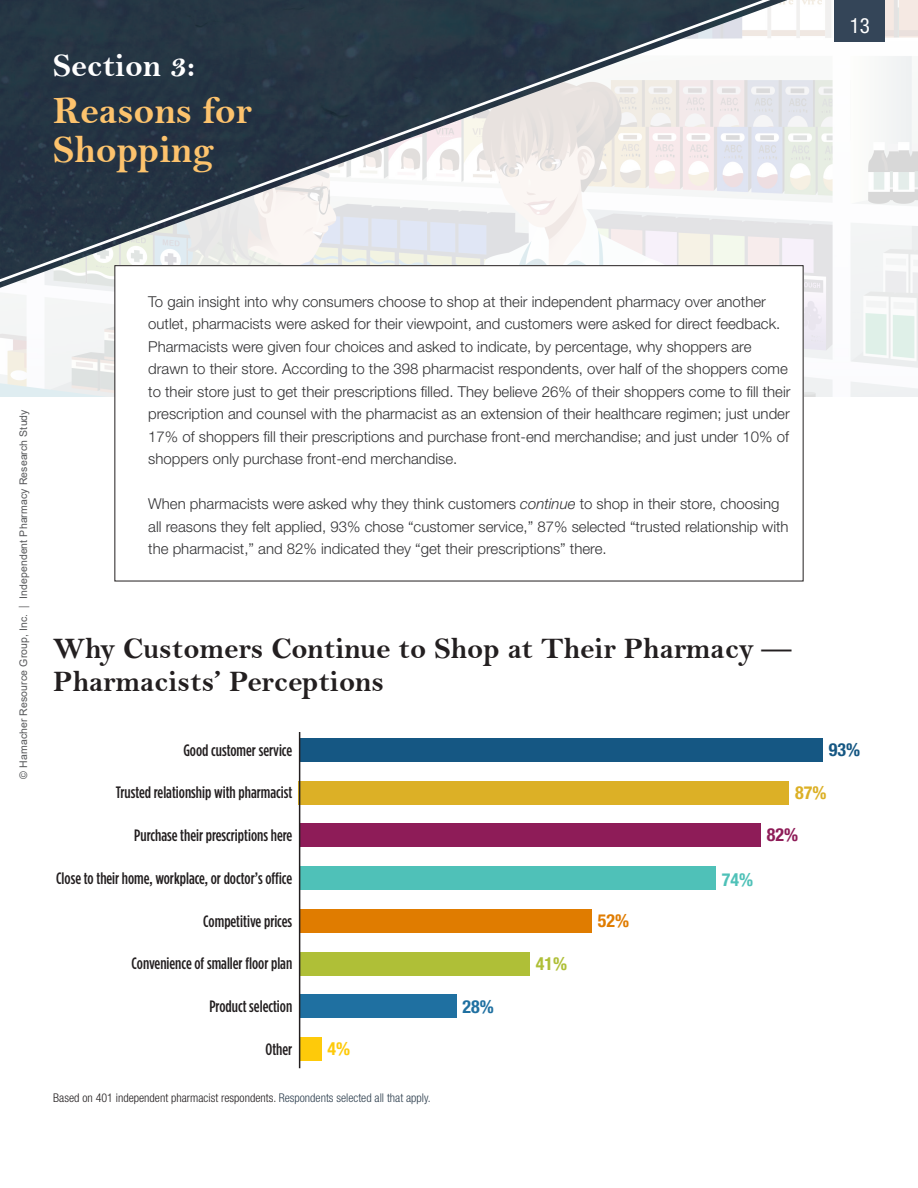
<style>
.page{position:relative;width:918px;height:1188px;background:#fff}
.page>*{position:absolute;margin:0;border:0;box-sizing:border-box;transform-origin:0 0}
.t1{font:39px/39px "Bell MT Bold";color:#fdc36d}
.t2{font:33px "Bell MT Bold";color:#fff}
.t3{font:30px "Bell MT Bold";color:#231f20}
.t4{font:condensed 21px "Helvetica Neue LT Std";color:#fff}
.t5{font:700 condensed 18px "Helvetica Neue LT Std";color:#155783}
.t6{font:700 condensed 18px "Helvetica Neue LT Std";color:#dcb026}
.t7{font:700 condensed 18px "Helvetica Neue LT Std";color:#8e1c58}
.t8{font:700 condensed 18px "Helvetica Neue LT Std";color:#4fc1b8}
.t9{font:700 condensed 18px "Helvetica Neue LT Std";color:#e07c00}
.t10{font:700 condensed 18px "Helvetica Neue LT Std";color:#afbf37}
.t11{font:700 condensed 18px "Helvetica Neue LT Std";color:#1f70a1}
.t12{font:700 condensed 18px "Helvetica Neue LT Std";color:#feca0a}
.t13{font:500 16.5px "Gotham Condensed";color:#231f20}
.Main_text{font:300 15px/22.5px "Helvetica Neue LT Std";color:#323234}
.t14{font:300 condensed 12px "Helvetica Neue LT Std";color:#231f20}
.t15{font:10.5px "Arial";letter-spacing:.01em;color:#57585a}
.s1{font-family:"Helvetica Neue LT Std"}
.s2{font-style:italic}
.s3{color:#2e3f4e}
</style>
<div class="page">
<svg style="left:0;top:299px;width:918px;height:98px;fill:#f3f4f5"></svg>
<div style="left:115px;top:266px;width:688px;height:315px;background:#fff"></div>
<div style="left:299px;top:738px;width:524px;height:24px;background:#155783"></div>
<div style="left:299px;top:781px;width:490px;height:24px;background:#dcb026"></div>
<div style="left:299px;top:823px;width:462px;height:24px;background:#8e1c58"></div>
<div style="left:299px;top:866px;width:417px;height:24px;background:#4fc1b8"></div>
<div style="left:299px;top:909px;width:293px;height:24px;background:#e07c00"></div>
<div style="left:299px;top:952px;width:231px;height:24px;background:#afbf37"></div>
<div style="left:299px;top:994px;width:158px;height:24px;background:#1f70a1"></div>
<div style="left:299px;top:1037px;width:22px;height:24px;background:#feca0a"></div>
<hr style="left:299px;top:732px;width:1px;height:336px;background:#231f20">
<svg style="left:0;top:0;width:918px;height:299px"></svg>
<div style="left:54px;top:54px;width:202px;height:122px;background:#263647"></div>
<p class="t2" style="left:53px;top:46px;width:143px">Section 3:</p>
<p class="t1" style="left:53px;top:91px;width:200px">Reasons for<br>Shopping</p>
<h3 class="t4" style="left:850px;top:13px;width:22px">13</h3>
<p class="t15" style="left:16px;top:779px;width:371px;rotate:-90deg">© Hamacher Resource Group, Inc. <span class="s1">|</span> Independent Pharmacy Research Study</p>
<p class="Main_text" style="left:148px;top:290px;width:644px">To gain insight into why consumers choose to shop at their independent pharmacy over another outlet, pharmacists were asked for their viewpoint, and customers were asked for direct feedback.<br>Pharmacists were given four choices and asked to indicate, by percentage, why shoppers are drawn to their store. According to the 398 pharmacist respondents, over half of the shoppers come to their store just to get their prescriptions filled. They believe 26% of their shoppers come to fill their prescription and counsel with the pharmacist as an extension of their healthcare regimen; just under 17% of shoppers fill their prescriptions and purchase front-end merchandise; and just under 10% of shoppers only purchase front-end merchandise.</p>
<p class="Main_text" style="left:148px;top:492px;width:642px">When pharmacists were asked why they think customers <span class="s2">continue</span> to shop in their store, choosing all reasons they felt applied, 93% chose “customer service,” 87% selected “trusted relationship with the pharmacist,” and 82% indicated they “get their prescriptions” there.</p>
<p class="t3" style="left:53px;top:630px;width:740px">Why Customers Continue to Shop at Their Pharmacy —</p>
<p class="t3" style="left:53px;top:663px;width:332px">Pharmacists’ Perceptions</p>
<p class="t13" style="left:183px;top:740px;width:110px">Good customer service</p>
<p class="t13" style="left:116px;top:783px;width:178px">Trusted relationship with pharmacist</p>
<p class="t13" style="left:134px;top:826px;width:160px">Purchase their prescriptions here</p>
<p class="t13" style="left:56px;top:868px;width:238px">Close to their home, workplace, or doctor’s office</p>
<p class="t13" style="left:203px;top:911px;width:91px">Competitive prices</p>
<p class="t13" style="left:132px;top:954px;width:162px">Convenience of smaller floor plan</p>
<p class="t13" style="left:209px;top:997px;width:84px">Product selection</p>
<p class="t13" style="left:265px;top:1039px;width:28px">Other</p>
<p class="t14" style="left:53px;top:1091px;width:379px">Based on 401 independent pharmacist respondents. <span class="s3">Respondents selected all that apply.</span></p>
<p class="t12" style="left:327px;top:1038px;width:24px">4%</p>
<p class="t11" style="left:463px;top:995px;width:33px">28%</p>
<p class="t10" style="left:536px;top:953px;width:33px">41%</p>
<p class="t9" style="left:598px;top:910px;width:33px">52%</p>
<p class="t8" style="left:722px;top:868px;width:33px">74%</p>
<p class="t5" style="left:829px;top:739px;width:33px">93%</p>
<p class="t6" style="left:795px;top:781px;width:33px">87%</p>
<p class="t7" style="left:767px;top:824px;width:33px">82%</p>
</div>
